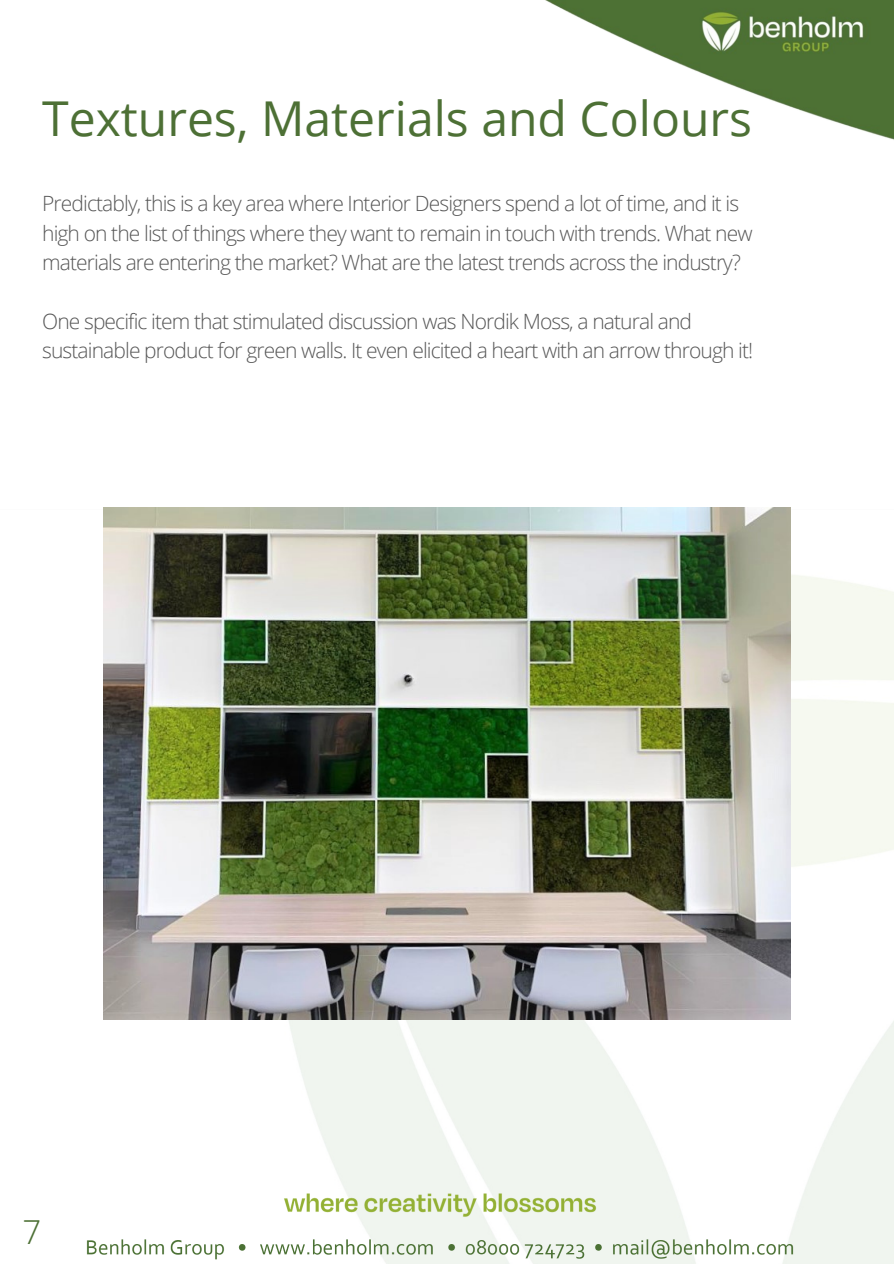
<style>
.page{position:relative;width:894px;height:1264px;background:#fff}
.page>*{position:absolute;margin:0;border:0;box-sizing:border-box;transform-origin:0 0}
.t1{font:48px "Open Sans";color:#4d7035}
.t2{font:300 33px "Open Sans";color:#4d7035}
.t3{font:300 21px/29.2px "Open Sans";letter-spacing:-.04em;color:#575757}
</style>
<div class="page">
<img style="left:86px;top:0;width:807px;height:1263px">
<img style="left:104px;top:508px;width:685px;height:511px">
<p class="t1" style="left:42px;top:85px;width:711px">Textures, Materials and Colours</p>
<p class="t3" style="left:42px;top:189px;width:711px">Predictably, this is a key area where Interior Designers spend a lot of time, and it is high on the list of things where they want to remain in touch with trends. What new materials are entering the market? What are the latest trends across the industry?</p>
<p class="t3" style="left:42px;top:306px;width:712px">One specific item that stimulated discussion was Nordik Moss, a natural and sustainable product for green walls. It even elicited a heart with an arrow through it!</p>
<p class="t2" style="left:22px;top:1208px;width:20px">7</p>
</div>
